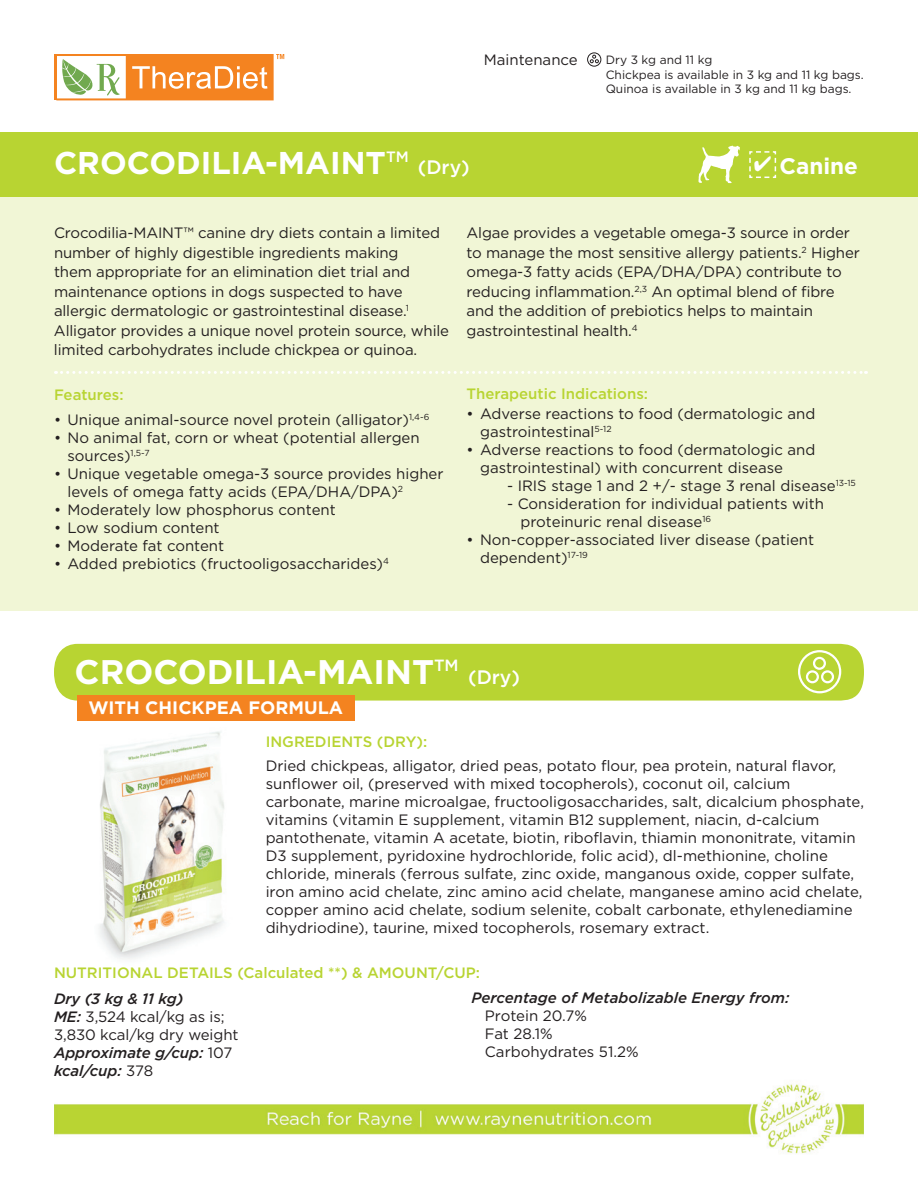
<style>
.page{position:relative;width:918px;height:1188px;background:#fff}
.page>*{position:absolute;margin:0;border:0;box-sizing:border-box;transform-origin:0 0}
.t1{font:700 34.05px "Gotham HTF";color:#fff}
.t2{font:700 31.5px "Gotham HTF";color:#fff}
.t3{font:700 22.5px "Gotham HTF";color:#fff}
.t4{font:500 19.5px "Gotham HTF";color:#fff}
.t5{font:700 18px "Gotham HTF";color:#fff}
.t6{font:15px/18px "Gotham HTF";color:#231f20}
.t7{font:500 15px "Gotham HTF";color:#b8d432}
.t8{font:italic 500 15px "Gotham HTF";color:#231f20}
.t9{font:12px/14.4px "Gotham HTF";color:#231f20}
.s1{font-weight:500;font-style:italic}
</style>
<div class="page">
<img style="left:54px;top:1084px;width:810px;height:70px">
<img style="left:77px;top:710px;width:147px;height:249px">
<div style="left:54px;top:644px;width:810px;height:57px;background:#b8d432"></div>
<div style="left:0;top:179px;width:918px;height:432px;background:#f1f6d6"></div>
<div style="left:0;top:132px;width:918px;height:65px;background:#b8d432"></div>
<svg style="left:698px;top:146px;width:42px;height:37px"></svg>
<svg style="left:749px;top:151px;width:28px;height:27px"></svg>
<svg style="left:54px;top:54px;width:230px;height:46px"></svg>
<svg style="left:56px;top:371px;width:811px;height:3px"></svg>
<div style="left:587px;top:52px;width:14px;height:15px;border:1px solid #231f20;border-radius:50%"></div>
<svg style="left:590px;top:55px;width:9px;height:8px"></svg>
<div style="left:798px;top:650px;width:43px;height:43px;border:2px solid #fff;border-radius:50%"></div>
<div style="left:806px;top:670px;width:13px;height:13px;border:2px solid #fff;border-radius:50%"></div>
<div style="left:821px;top:670px;width:13px;height:13px;border:2px solid #fff;border-radius:50%"></div>
<div style="left:813px;top:657px;width:13px;height:13px;border:2px solid #fff;border-radius:50%"></div>
<div style="left:78px;top:695px;width:277px;height:26px;background:#f48320"></div>
<p class="t6" style="left:484px;top:50px;width:95px">Maintenance</p>
<p class="t9" style="left:606px;top:53px;width:260px">Dry 3 kg and 11 kg<br>Chickpea is available in 3 kg and 11 kg bags.<br>Quinoa is available in 3 kg and 11 kg bags.</p>
<h2 class="t2" style="left:54px;top:145px;width:356px">CROCODILIA-MAINT<sup>TM</sup></h2>
<h3 class="t4" style="left:418px;top:156px;width:54px">(Dry)</h3>
<h3 class="t3" style="left:754px;top:153px;width:106px">✔ Canine</h3>
<p class="t6" style="left:54px;top:223px;width:397px;line-height:19.5px">Crocodilia-MAINT™ canine dry diets contain a limited number of highly digestible ingredients making<br>them appropriate for an elimination diet trial and maintenance options in dogs suspected to have allergic dermatologic or gastrointestinal disease.<sup>1<br></sup>Alligator provides a unique novel protein source, while limited carbohydrates include chickpea or quinoa.</p>
<p class="t7" style="left:54px;top:386px;width:71px">Features:</p>
<p class="t6" style="left:54px;top:410px;width:377px">• Unique animal-source novel protein (alligator)<sup>1,4-6</sup></p>
<p class="t6" style="left:68px;top:428px;width:354px;text-indent:-14px">• No animal fat, corn or wheat (potential allergen sources)<sup>1,5-7</sup></p>
<p class="t6" style="left:68px;top:464px;width:378px;text-indent:-14px">• Unique vegetable omega-3 source provides higher levels of omega fatty acids (EPA/DHA/DPA)<sup>2</sup></p>
<p class="t6" style="left:54px;top:500px;width:283px">• Moderately low phosphorus content</p>
<p class="t6" style="left:54px;top:518px;width:167px">• Low sodium content</p>
<p class="t6" style="left:54px;top:536px;width:172px">• Moderate fat content</p>
<p class="t6" style="left:54px;top:554px;width:336px">• Added prebiotics (fructooligosaccharides)<sup>4</sup></p>
<p class="t6" style="left:467px;top:223px;width:395px;line-height:19.5px">Algae provides a vegetable omega-3 source in order to manage the most sensitive allergy patients.<sup>2</sup> Higher omega-3 fatty acids (EPA/DHA/DPA) contribute to reducing inflammation.<sup>2,3</sup> An optimal blend of fibre and the addition of prebiotics helps to maintain gastrointestinal health.<sup>4</sup></p>
<p class="t7" style="left:467px;top:385px;width:183px">Therapeutic Indications:</p>
<p class="t6" style="left:480px;top:405px;width:337px;text-indent:-14px">• Adverse reactions to food (dermatologic and gastrointestinal<sup>5-12</sup></p>
<p class="t6" style="left:480px;top:441px;width:337px;text-indent:-14px">• Adverse reactions to food (dermatologic and gastrointestinal) with concurrent disease</p>
<p class="t6" style="left:507px;top:477px;width:350px">- IRIS stage 1 and 2 +/- stage 3 renal disease<sup>13-15</sup></p>
<p class="t6" style="left:521px;top:495px;width:305px;text-indent:-14px">- Consideration for individual patients with proteinuric renal disease<sup>16</sup></p>
<p class="t6" style="left:480px;top:531px;width:336px;text-indent:-14px">• Non-copper-associated liver disease (patient dependent)<sup>17-19</sup></p>
<h1 class="t1" style="left:75px;top:652px;width:386px">CROCODILIA-MAINT<sup>TM</sup></h1>
<h3 class="t4" style="left:468px;top:666px;width:54px">(Dry)</h3>
<p class="t5" style="left:88px;top:697px;width:256px">WITH CHICKPEA FORMULA</p>
<p class="t7" style="left:266px;top:733px;width:163px">INGREDIENTS (DRY):</p>
<p class="t6" style="left:266px;top:757px;width:600px">Dried chickpeas, alligator, dried peas, potato flour, pea protein, natural flavor, sunflower oil, (preserved with mixed tocopherols), coconut oil, calcium carbonate, marine microalgae, fructooligosaccharides, salt, dicalcium phosphate, vitamins (vitamin E supplement, vitamin B12 supplement, niacin, d-calcium pantothenate, vitamin A acetate, biotin, riboflavin, thiamin mononitrate, vitamin D3 supplement, pyridoxine hydrochloride, folic acid), dl-methionine, choline chloride, minerals (ferrous sulfate, zinc oxide, manganous oxide, copper sulfate, iron amino acid chelate, zinc amino acid chelate, manganese amino acid chelate, copper amino acid chelate, sodium selenite, cobalt carbonate, ethylenediamine dihydriodine), taurine, mixed tocopherols, rosemary extract.</p>
<p class="t7" style="left:54px;top:964px;width:428px">NUTRITIONAL DETAILS (Calculated **) &amp; AMOUNT/CUP:</p>
<p class="t6" style="left:54px;top:989px;width:186px"><span class="s1">Dry (3 kg &amp; 11 kg)<br>ME:</span> 3,524 kcal/kg as is;<br>3,830 kcal/kg dry weight<br><span class="s1">Approximate g/cup:</span> 107 <span class="s1">kcal/cup:</span> 378</p>
<p class="t8" style="left:471px;top:989px;width:320px">Percentage of Metabolizable Energy from:</p>
<p class="t6" style="left:485px;top:1006px;width:155px">Protein 20.7%<br>Fat 28.1%<br>Carbohydrates 51.2%</p>
</div>
